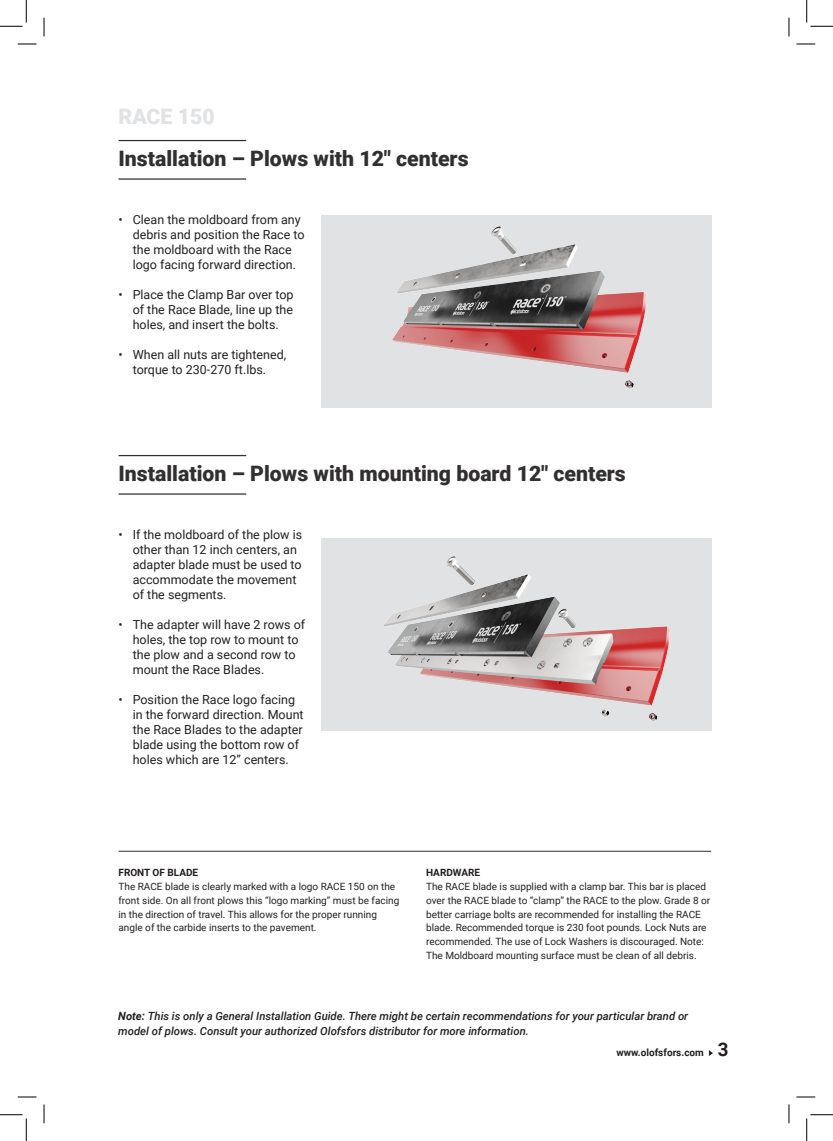
<style>
.page{position:relative;width:833px;height:1141px;background:#fff}
.page>*{position:absolute;margin:0;border:0;box-sizing:border-box;transform-origin:0 0}
.t1{font:900 21.25px "Roboto";color:#312f30}
.t2{font:900 21.25px "Roboto";color:#e1e2e4}
.t3{font:12.5px/15px "Roboto";color:#231f20}
.t4{font:italic 500 11.25px/15px "Roboto";color:#231f20}
.t5{font:10px/13.8px "Roboto";color:#231f20}
.t6{font:700 10px "Roboto";color:#231f20}
.s1{font-weight:700}
.s2{font-size:18.75px}
</style>
<div class="page">
<svg style="left:708px;top:1050px;width:4px;height:5px"></svg>
<hr style="left:118px;top:851px;width:592px;height:1px;background:#312f30">
<svg style="left:321px;top:215px;width:389px;height:192px;background:#cec2c3"></svg>
<svg style="left:321px;top:538px;width:389px;height:192px;background:#d2cacb"></svg>
<hr style="left:118px;top:455px;width:128px;height:1px;background:#312f30">
<hr style="left:118px;top:493px;width:128px;height:1px;background:#312f30">
<hr style="left:118px;top:140px;width:128px;height:1px;background:#312f30">
<hr style="left:118px;top:178px;width:128px;height:2px;background:#312f30">
<svg style="left:18px;top:43px;width:18px;height:2px"></svg>
<svg style="left:796px;top:43px;width:18px;height:2px"></svg>
<svg style="left:18px;top:1096px;width:18px;height:1px"></svg>
<svg style="left:796px;top:1096px;width:18px;height:1px"></svg>
<svg style="left:43px;top:18px;width:2px;height:18px"></svg>
<svg style="left:43px;top:1104px;width:2px;height:19px"></svg>
<svg style="left:788px;top:18px;width:1px;height:18px"></svg>
<svg style="left:788px;top:1104px;width:1px;height:19px"></svg>
<svg style="left:0;top:0;width:27px;height:27px"></svg>
<svg style="left:0;top:1114px;width:27px;height:26px"></svg>
<svg style="left:806px;top:0;width:26px;height:27px"></svg>
<svg style="left:806px;top:1114px;width:26px;height:26px"></svg>
<h1 class="t2" style="left:118px;top:101px;width:98px">RACE 150</h1>
<h1 class="t1" style="left:118px;top:143px;width:351px">Installation – Plows with 12" centers</h1>
<p class="t3" style="left:133px;top:212px;width:173px;text-indent:-14px">• Clean the moldboard from any debris and position the Race to the moldboard with the Race logo facing forward direction.</p>
<p class="t3" style="left:133px;top:287px;width:162px;text-align:justify;text-indent:-14px">• Place the Clamp Bar over top of the Race Blade, line up the holes, and insert the bolts.</p>
<p class="t3" style="left:118px;top:347px;width:169px;text-align:center">• When all nuts are tightened, torque to 230-270 ft.lbs.</p>
<h1 class="t1" style="left:118px;top:458px;width:508px">Installation – Plows with mounting board 12" centers</h1>
<p class="t3" style="left:133px;top:527px;width:171px;text-indent:-14px">• If the moldboard of the plow is other than 12 inch centers, an adapter blade must be used to accommodate the movement of the segments.</p>
<p class="t3" style="left:133px;top:617px;width:174px;text-indent:-14px">• The adapter will have 2 rows of holes, the top row to mount to the plow and a second row to mount the Race Blades.</p>
<p class="t3" style="left:133px;top:692px;width:172px;text-indent:-14px">• Position the Race logo facing in the forward direction. Mount the Race Blades to the adapter blade using the bottom row of holes which are 12” centers.</p>
<p class="t6" style="left:118px;top:865px;width:81px">FRONT OF BLADE</p>
<p class="t5" style="left:118px;top:879px;width:282px">The RACE blade is clearly marked with a logo RACE 150 on the front side. On all front plows this “logo marking” must be facing in the direction of travel. This allows for the proper running angle of the carbide inserts to the pavement.</p>
<p class="t6" style="left:426px;top:865px;width:56px">HARDWARE</p>
<p class="t5" style="left:426px;top:879px;width:285px">The RACE blade is supplied with a clamp bar. This bar is placed over the RACE blade to “clamp” the RACE to the plow. Grade 8 or better carriage bolts are recommended for installing the RACE blade. Recommended torque is 230 foot pounds. Lock Nuts are recommended. The use of Lock Washers is discouraged. Note:<br>The Moldboard mounting surface must be clean of all debris.</p>
<p class="t4" style="left:118px;top:1007px;width:571px"><span class="s1">Note:</span> This is only a General Installation Guide. There might be certain recommendations for your particular brand or model of plows. Consult your authorized Olofsfors distributor for more information.</p>
<p class="t6" style="left:616px;top:1045px;width:114px">www.olofsfors.com <span class="s2">3</span></p>
</div>
